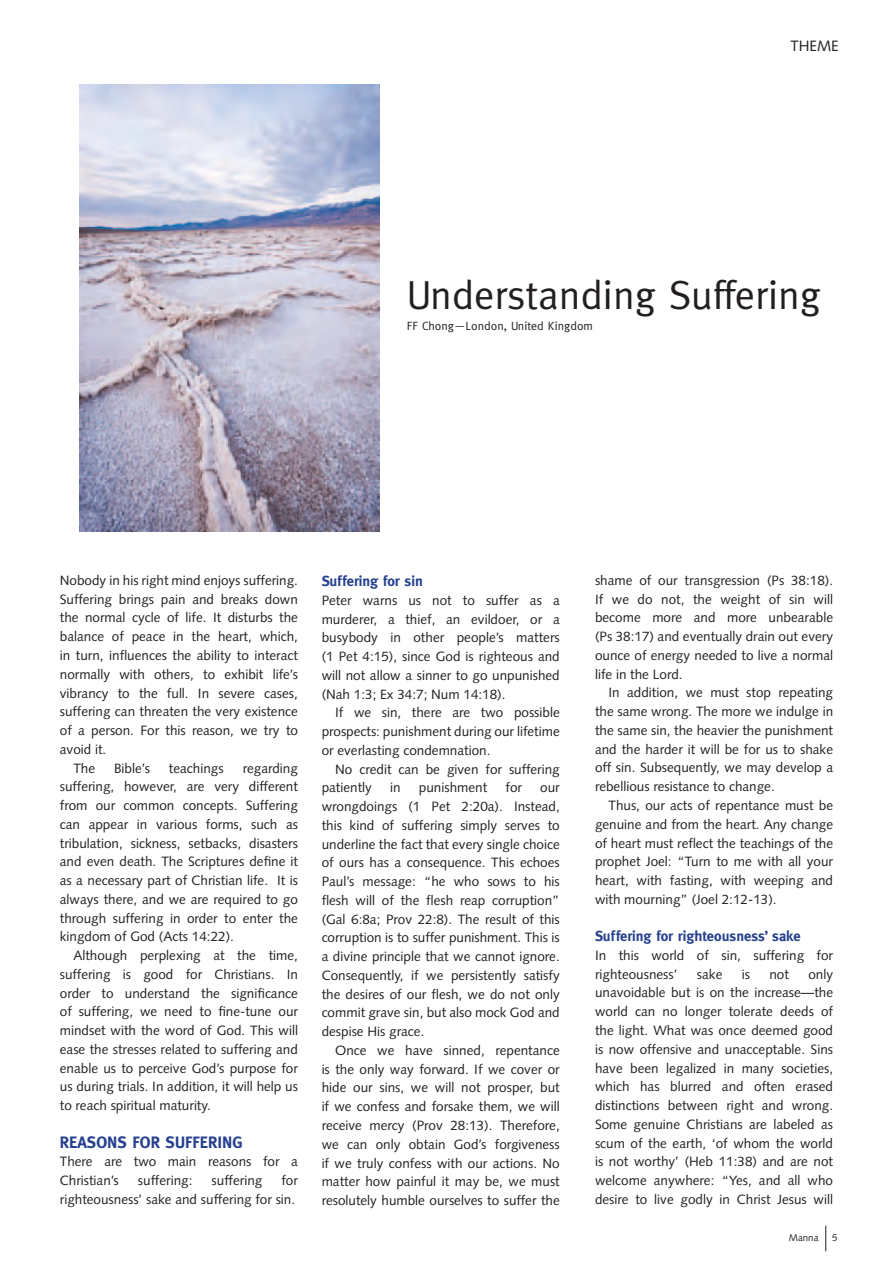
<style>
.page{position:relative;width:893px;height:1263px;background:#fff}
.page>*{position:absolute;margin:0;border:0;box-sizing:border-box;transform-origin:0 0}
.t1{font:40.5px "Meta";color:#231f20}
.t2{font:700 16.5px "Meta";color:#25408f}
.t3{font:15px "Syntax";color:#231f20}
.t4{font:700 14.55px "Meta";color:#25408f}
.t5{font:13.5px/18.8px "Syntax";color:#231f20;text-align:justify}
.t6{font:12px "Meta";color:#231f20}
.t7{font:9.75px "Syntax";color:#231f20}
</style>
<div class="page">
<img style="left:79px;top:84px;width:301px;height:447px">
<svg style="left:825px;top:1226px;width:1px;height:25px"></svg>
<p class="t3" style="left:790px;top:37px;width:50px">THEME</p>
<h1 class="t1" style="left:407px;top:272px;width:416px">Understanding Suffering</h1>
<p class="t6" style="left:407px;top:319px;width:188px">FF Chong—London, United Kingdom</p>
<p class="t5" style="left:60px;top:571px;width:240px">Nobody in his right mind enjoys suffering.</p>
<p class="t5" style="left:60px;top:590px;width:240px">Suffering brings pain and breaks down</p>
<p class="t5" style="left:60px;top:608px;width:240px">the normal cycle of life. It disturbs the</p>
<p class="t5" style="left:60px;top:627px;width:240px">balance of peace in the heart, which,</p>
<p class="t5" style="left:60px;top:646px;width:240px">in turn, influences the ability to interact</p>
<p class="t5" style="left:60px;top:665px;width:240px">normally with others, to exhibit life’s</p>
<p class="t5" style="left:60px;top:683px;width:240px">vibrancy to the full. In severe cases,</p>
<p class="t5" style="left:60px;top:702px;width:240px">suffering can threaten the very existence</p>
<p class="t5" style="left:60px;top:721px;width:240px">of a person. For this reason, we try to</p>
<p class="t5" style="left:60px;top:740px;width:48px">avoid it.</p>
<p class="t5" style="left:73px;top:758px;width:23px">The</p>
<p class="t5" style="left:114px;top:758px;width:37px">Bible’s</p>
<p class="t5" style="left:169px;top:758px;width:56px">teachings</p>
<p class="t5" style="left:60px;top:758px;width:240px;text-indent:183px">regarding suffering, however, are very different from our common concepts. Suffering can appear in various forms, such as tribulation, sickness, setbacks, disasters and even death. The Scriptures define it as a necessary part of Christian life. It is always there, and we are required to go through suffering in order to enter the kingdom of God (Acts 14:22).</p>
<p class="t5" style="left:60px;top:946px;width:240px;text-indent:14px">Although perplexing at the time, suffering is good for Christians. In order to understand the significance of suffering, we need to fine-tune our mindset with the word of God. This will ease the stresses related to suffering and enable us to perceive God’s purpose for us during trials. In addition, it will help us to reach spiritual maturity.</p>
<p class="t2" style="left:60px;top:1132px;width:184px">REASONS FOR SUFFERING</p>
<p class="t5" style="left:60px;top:1152px;width:240px">There are two main reasons for a<br>Christian’s</p>
<p class="t5" style="left:60px;top:1171px;width:240px;text-align:right">for<br>righteousness’ sake and suffering for sin.</p>
<p class="t5" style="left:138px;top:1171px;width:56px">suffering:</p>
<p class="t5" style="left:212px;top:1171px;width:52px">suffering</p>
<p class="t4" style="left:322px;top:573px;width:103px">Suffering for sin</p>
<p class="t5" style="left:322px;top:591px;width:240px">Peter warns us not to suffer as a murderer, a thief, an evildoer, or a busybody in other people’s matters (1 Pet 4:15), since God is righteous and will not allow a sinner to go unpunished (Nah 1:3; Ex 34:7; Num 14:18).</p>
<p class="t5" style="left:322px;top:703px;width:240px;text-indent:14px">If we sin, there are two possible prospects: punishment during our lifetime or everlasting condemnation.</p>
<p class="t5" style="left:322px;top:760px;width:240px;text-indent:14px">No credit can be given for suffering patiently</p>
<p class="t5" style="left:390px;top:778px;width:12px">in</p>
<p class="t5" style="left:419px;top:778px;width:70px">punishment</p>
<p class="t5" style="left:505px;top:778px;width:18px">for</p>
<p class="t5" style="left:322px;top:778px;width:240px;text-indent:219px">our wrongdoings (1 Pet 2:20a). Instead, this kind of suffering simply serves to underline the fact that every single choice of ours has a consequence. This echoes Paul’s message: “he who sows to his flesh will of the flesh reap corruption” (Gal 6:8a; Prov 22:8). The result of this corruption is to suffer punishment. This is a divine principle that we cannot ignore.<br>Consequently, if we persistently satisfy the desires of our flesh, we do not only commit grave sin, but also mock God and despise His grace.</p>
<p class="t5" style="left:322px;top:1041px;width:240px;text-indent:14px">Once we have sinned, repentance is the only way forward. If we cover or hide our sins, we will not prosper, but if we confess and forsake them, we will receive mercy (Prov 28:13). Therefore, we can only obtain God’s forgiveness if we truly confess with our actions. No matter how painful it may be, we must resolutely humble ourselves to suffer the</p>
<p class="t5" style="left:595px;top:571px;width:240px">shame of our transgression (Ps 38:18).<br>If we do not, the weight of sin will become more and more unbearable (Ps 38:17) and eventually drain out every ounce of energy needed to live a normal life in the Lord.</p>
<p class="t5" style="left:595px;top:683px;width:240px;text-indent:14px">In addition, we must stop repeating the same wrong. The more we indulge in the same sin, the heavier the punishment and the harder it will be for us to shake off sin. Subsequently, we may develop a rebellious resistance to change.</p>
<p class="t5" style="left:595px;top:796px;width:240px;text-indent:14px">Thus, our acts of repentance must be genuine and from the heart. Any change of heart must reflect the teachings of the prophet Joel: “Turn to me with all your heart, with fasting, with weeping and with mourning” (Joel 2:12-13).</p>
<p class="t4" style="left:595px;top:928px;width:207px">Suffering for righteousness’ sake</p>
<p class="t5" style="left:595px;top:946px;width:240px">In this world of sin, suffering for righteousness’</p>
<p class="t5" style="left:595px;top:965px;width:240px;text-indent:213px">only unavoidable but is on the increase—the world can no longer tolerate deeds of the light. What was once deemed good is now offensive and unacceptable. Sins have been legalized in many societies, which has blurred and often erased distinctions between right and wrong.<br>Some genuine Christians are labeled as scum of the earth, ‘of whom the world is not worthy’ (Heb 11:38) and are not welcome anywhere: “Yes, and all who desire to live godly in Christ Jesus will</p>
<p class="t5" style="left:697px;top:965px;width:27px">sake</p>
<p class="t5" style="left:742px;top:965px;width:10px">is</p>
<p class="t5" style="left:769px;top:965px;width:21px">not</p>
<p class="t7" style="left:789px;top:1232px;width:31px">Manna</p>
<p class="t7" style="left:832px;top:1232px;width:7px">5</p>
</div>
